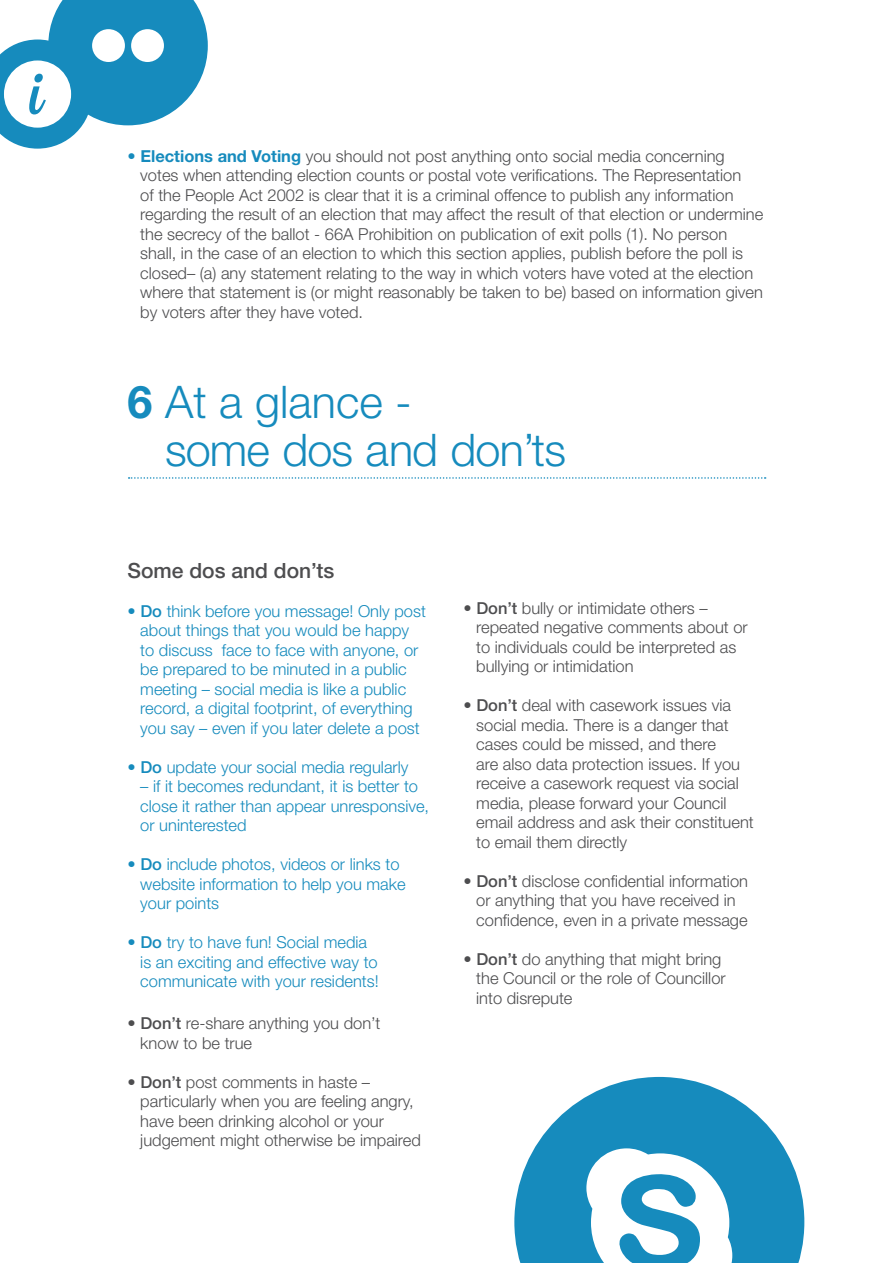
<style>
.page{position:relative;width:893px;height:1263px;background:#fff}
.page>*{position:absolute;margin:0;border:0;box-sizing:border-box;transform-origin:0 0}
.t1{font:300 45px "Helvetica Neue";letter-spacing:-.02em;color:#168bbd}
.t2{font:300 45px "Helvetica Neue";color:#168bbd}
.t3{font:500 21px "Helvetica Neue";color:#4d4d4f}
.t4{font:300 16.5px/19.5px "Helvetica Neue";color:#4d4d4f}
.t5{font:300 16.5px/19.5px "Helvetica Neue";color:#168bbd}
.s1{font-weight:700;color:#168bbd}
.s2{font-weight:700}
.s3{font-weight:500}
</style>
<div class="page">
<svg style="left:514px;top:1077px;width:290px;height:186px;fill:#168bbd"></svg>
<svg style="left:586px;top:1148px;width:146px;height:115px"></svg>
<svg style="left:0;top:0;width:208px;height:149px"></svg>
<svg style="left:129px;top:477px;width:637px;height:2px"></svg>
<p class="t4" style="left:140px;top:146px;width:624px;text-indent:-13px"><span class="s1">• Elections and Voting</span> you should not post anything onto social media concerning votes when attending election counts or postal vote verifications. The Representation<br>of the People Act 2002 is clear that it is a criminal offence to publish any information regarding the result of an election that may affect the result of that election or undermine the secrecy of the ballot - 66A Prohibition on publication of exit polls (1). No person shall, in the case of an election to which this section applies, publish before the poll is closed– (a) any statement relating to the way in which voters have voted at the election where that statement is (or might reasonably be taken to be) based on information given by voters after they have voted.</p>
<p class="t2" style="left:128px;top:374px;width:286px"><span class="s2">6</span> At a glance -</p>
<p class="t1" style="left:165px;top:422px;width:402px">some dos and don’ts</p>
<p class="t3" style="left:128px;top:558px;width:208px">Some dos and don’ts</p>
<p class="t5" style="left:128px;top:601px;width:300px;text-align:center">• <span class="s3">Do</span> think before you message! Only post about things that you would be happy<br>to discuss face to face with anyone, or be prepared to be minuted in a public meeting – social media is like a public record, a digital footprint, of everything you say – even if you later delete a post</p>
<p class="t5" style="left:128px;top:757px;width:282px">• <span class="s3">Do</span> update your social media regularly</p>
<p class="t5" style="left:140px;top:776px;width:290px">– if it becomes redundant, it is better to close it rather than appear unresponsive, or uninterested</p>
<p class="t5" style="left:140px;top:854px;width:267px;text-indent:-13px">• <span class="s3">Do</span> include photos, videos or links to website information to help you make your points</p>
<p class="t5" style="left:140px;top:932px;width:240px;text-indent:-13px">• <span class="s3">Do</span> try to have fun! Social media is an exciting and effective way to communicate with your residents!</p>
<p class="t4" style="left:140px;top:1013px;width:242px;text-indent:-13px">• <span class="s3">Don’t</span> re-share anything you don’t know to be true</p>
<p class="t4" style="left:140px;top:1072px;width:282px;text-indent:-13px">• <span class="s3">Don’t</span> post comments in haste – particularly when you are feeling angry, have been drinking alcohol or your judgement might otherwise be impaired</p>
<p class="t4" style="left:476px;top:597px;width:273px;text-indent:-13px">• <span class="s3">Don’t</span> bully or intimidate others – repeated negative comments about or to individuals could be interpreted as bullying or intimidation</p>
<p class="t4" style="left:476px;top:695px;width:279px;text-indent:-13px">• <span class="s3">Don’t</span> deal with casework issues via social media. There is a danger that cases could be missed, and there<br>are also data protection issues. If you receive a casework request via social media, please forward your Council email address and ask their constituent to email them directly</p>
<p class="t4" style="left:476px;top:870px;width:273px;text-indent:-13px">• <span class="s3">Don’t</span> disclose confidential information or anything that you have received in confidence, even in a private message</p>
<p class="t4" style="left:476px;top:948px;width:251px;text-indent:-13px">• <span class="s3">Don’t</span> do anything that might bring the Council or the role of Councillor into disrepute</p>
</div>
